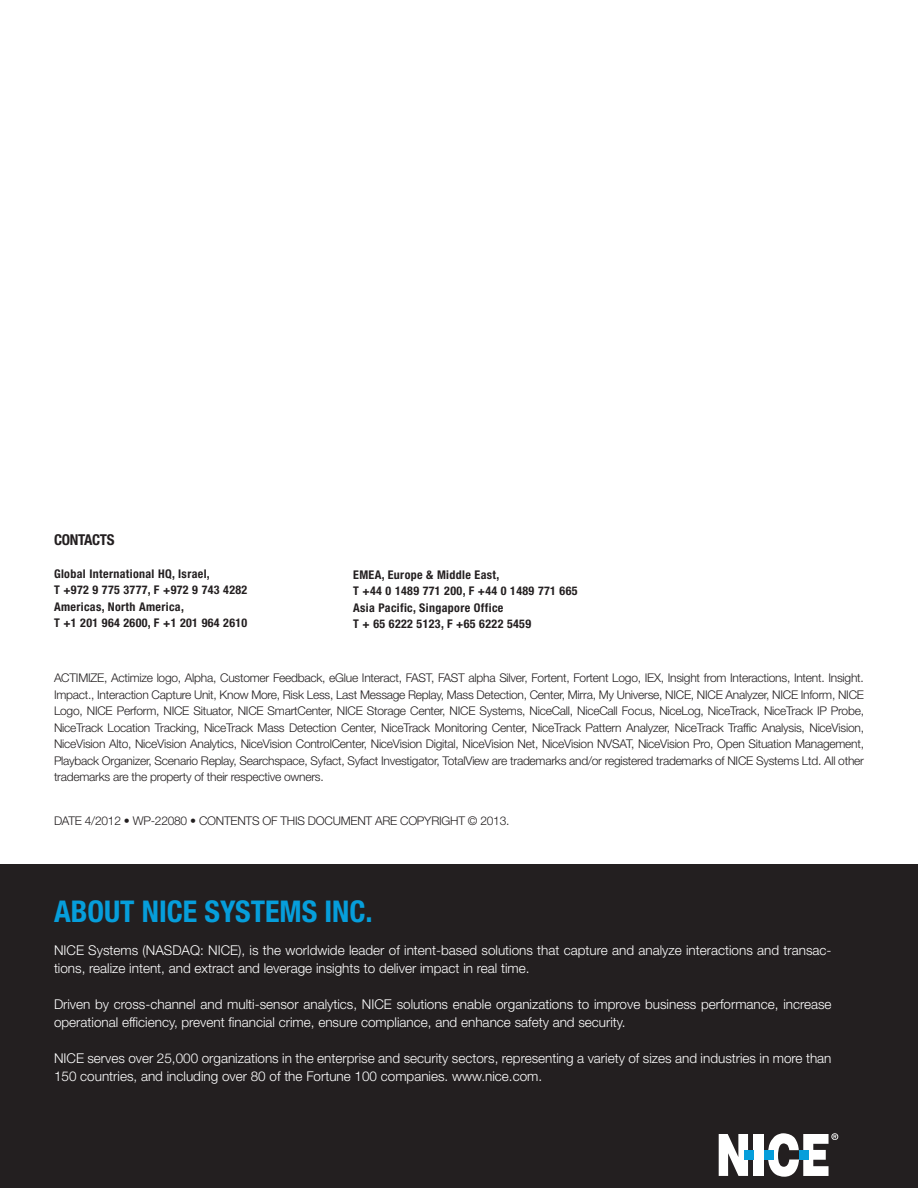
<style>
.page{position:relative;width:918px;height:1188px;background:#fff}
.page>*{position:absolute;margin:0;border:0;box-sizing:border-box;transform-origin:0 0}
.t1{font:700 condensed 30px "Helvetica Neue LT Std";color:#069edb}
.t2{font:700 condensed 15px "Helvetica Neue LT Std";letter-spacing:-.02em;color:#231f20}
.t3{font:300 13.5px/18px "Helvetica Neue LT Std";color:#fff}
.t4{font:300 12px/16.5px "Helvetica Neue LT Std";letter-spacing:-.02em;color:#231f20;text-align:justify}
.t5{font:700 condensed 12px "Helvetica Neue LT Std";letter-spacing:.03em;color:#231f20}
</style>
<div class="page">
<div style="left:0;top:865px;width:918px;height:323px;background:#231f20"></div>
<div style="left:754px;top:1134px;width:10px;height:42px;background:#fff"></div>
<svg style="left:719px;top:1134px;width:29px;height:42px"></svg>
<div style="left:764px;top:1150px;width:9px;height:9px;background:#069edb"></div>
<div style="left:745px;top:1150px;width:9px;height:9px;background:#069edb"></div>
<svg style="left:768px;top:1133px;width:70px;height:44px"></svg>
<p class="t2" style="left:54px;top:530px;width:62px">CONTACTS</p>
<p class="t5" style="left:54px;top:566px;width:157px">Global International HQ, Israel,</p>
<p class="t5" style="left:54px;top:583px;width:195px">T +972 9 775 3777, F +972 9 743 4282</p>
<p class="t5" style="left:54px;top:599px;width:131px">Americas, North America,</p>
<p class="t5" style="left:54px;top:616px;width:195px">T +1 201 964 2600, F +1 201 964 2610</p>
<p class="t5" style="left:353px;top:567px;width:148px">EMEA, Europe &amp; Middle East,</p>
<p class="t5" style="left:353px;top:584px;width:226px">T +44 0 1489 771 200, F +44 0 1489 771 665</p>
<p class="t5" style="left:353px;top:600px;width:152px">Asia Pacific, Singapore Office</p>
<p class="t5" style="left:353px;top:617px;width:179px">T + 65 6222 5123, F +65 6222 5459</p>
<p class="t4" style="left:54px;top:669px;width:812px">ACTIMIZE, Actimize logo, Alpha, Customer Feedback, eGlue Interact, FAST, FAST alpha Silver, Fortent, Fortent Logo, IEX, Insight from Interactions, Intent. Insight.<br>Impact., Interaction Capture Unit, Know More, Risk Less, Last Message Replay, Mass Detection, Center, Mirra, My Universe, NICE, NICE Analyzer, NICE Inform, NICE Logo, NICE Perform, NICE Situator, NICE SmartCenter, NICE Storage Center, NICE Systems, NiceCall, NiceCall Focus, NiceLog, NiceTrack, NiceTrack IP Probe, NiceTrack Location Tracking, NiceTrack Mass Detection Center, NiceTrack Monitoring Center, NiceTrack Pattern Analyzer, NiceTrack Traffic Analysis, NiceVision, NiceVision Alto, NiceVision Analytics, NiceVision ControlCenter, NiceVision Digital, NiceVision Net, NiceVision NVSAT, NiceVision Pro, Open Situation Management, Playback Organizer, Scenario Replay, Searchspace, Syfact, Syfact Investigator, TotalView are trademarks and/or registered trademarks of NICE Systems Ltd. All other trademarks are the property of their respective owners.</p>
<p class="t4" style="left:54px;top:812px;width:457px">DATE 4/2012 • WP-22080 • CONTENTS OF THIS DOCUMENT ARE COPYRIGHT © 2013.</p>
<p class="t1" style="left:54px;top:893px;width:320px">ABOUT NICE SYSTEMS INC.</p>
<p class="t3" style="left:54px;top:941px;width:779px">NICE Systems (NASDAQ: NICE), is the worldwide leader of intent-based solutions that capture and analyze interactions and transac&shy;tions, realize intent, and extract and leverage insights to deliver impact in real time.</p>
<p class="t3" style="left:54px;top:995px;width:779px">Driven by cross-channel and multi-sensor analytics, NICE solutions enable organizations to improve business performance, increase operational efficiency, prevent financial crime, ensure compliance, and enhance safety and security.</p>
<p class="t3" style="left:54px;top:1049px;width:779px">NICE serves over 25,000 organizations in the enterprise and security sectors, representing a variety of sizes and industries in more than<br>150 countries, and including over 80 of the Fortune 100 companies. www.nice.com.</p>
</div>
